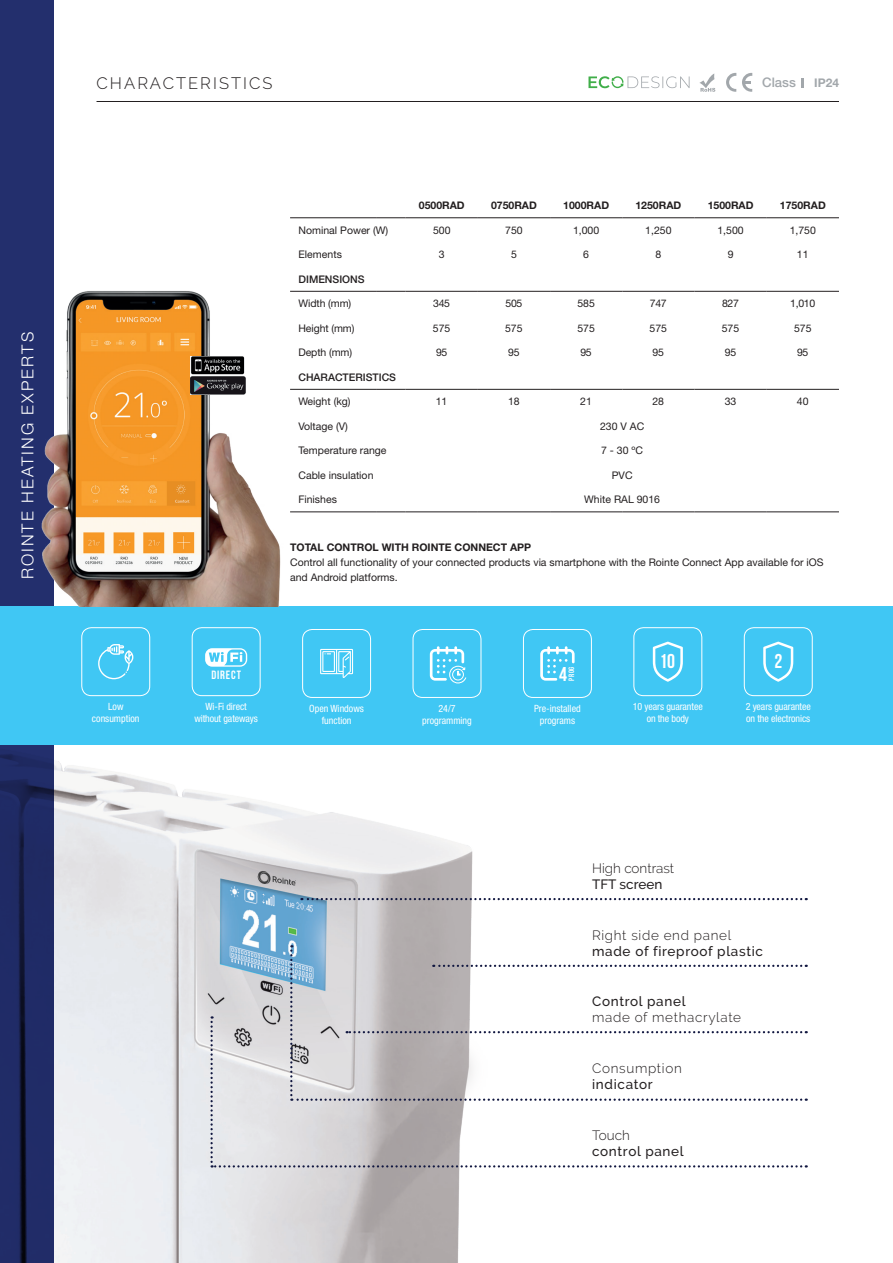
<style>
.page{position:relative;width:893px;height:1263px;background:#fff}
.page>*{position:absolute;margin:0;border:0;box-sizing:border-box;transform-origin:0 0}
.t1{font:700 19.95px "Bebas Neue";color:#fff}
.t2{font:300 16.5px "Helvetica Neue";letter-spacing:.125em;color:#fff}
.t3{font:300 16.5px "Raleway";letter-spacing:.125em;color:#231f20}
.t4{font:500 13.5px "Raleway";letter-spacing:.05em;color:#231f20}
.t5{font:300 13.5px "Raleway";letter-spacing:.05em;color:#231f20}
.t6{font:300 13.5px "Raleway";color:#231f20}
.t7{font:500 13.5px "Raleway";color:#231f20}
.t8{font:500 13.2px "Helvetica Neue LT Std";color:#a2a7ab}
.t9{font:700 12px "Bebas Neue";letter-spacing:.07em;color:#fff}
.t10{font:700 12px "Helvetica Neue";color:#a2a7ab}
.t11{font:10.5px/15px "Helvetica Neue LT Std";color:#231f20}
.t12{font:700 10.5px "Helvetica Neue LT Std";color:#231f20}
.t13{font:500 10.5px "Helvetica Neue LT Std";color:#231f20}
.t14{font:condensed 10.05px/12px "Helvetica Neue";letter-spacing:-.01em;color:#fff;text-align:center}
.t15{font:700 7.8px "Bebas Neue";color:#fff}
</style>
<div class="page">
<img style="left:54px;top:744px;width:839px;height:519px">
<hr style="left:97px;top:101px;width:742px;height:1px;background:#231f20">
<svg style="left:726px;top:73px;width:10px;height:19px"></svg>
<svg style="left:742px;top:73px;width:10px;height:19px"></svg>
<svg style="left:801px;top:78px;width:2px;height:9px"></svg>
<svg style="left:699px;top:74px;width:16px;height:18px"></svg>
<div style="left:0;top:744px;width:54px;height:519px;background:#232f6d"></div>
<div style="left:0;top:0;width:54px;height:606px;background:#232f6d"></div>
<svg style="left:588px;top:76px;width:102px;height:12px"></svg>
<div style="left:0;top:606px;width:893px;height:138px;background:#40c7f4"></div>
<div style="left:81px;top:627px;width:69px;height:69px;border:1px solid #fff;border-radius:10px"></div>
<svg style="left:98px;top:644px;width:35px;height:35px"></svg>
<div style="left:302px;top:629px;width:69px;height:69px;border:1px solid #fff;border-radius:10px"></div>
<svg style="left:320px;top:649px;width:33px;height:29px"></svg>
<div style="left:633px;top:627px;width:69px;height:69px;border:1px solid #fff;border-radius:10px"></div>
<svg style="left:653px;top:642px;width:30px;height:40px"></svg>
<div style="left:744px;top:627px;width:69px;height:69px;border:1px solid #fff;border-radius:10px"></div>
<svg style="left:763px;top:642px;width:30px;height:40px"></svg>
<div style="left:192px;top:627px;width:69px;height:69px;border:1px solid #fff;border-radius:10px"></div>
<svg style="left:205px;top:648px;width:42px;height:19px"></svg>
<svg style="left:209px;top:649px;width:37px;height:16px"></svg>
<div style="left:523px;top:629px;width:69px;height:69px;border:1px solid #fff;border-radius:10px"></div>
<svg style="left:540px;top:646px;width:35px;height:35px"></svg>
<div style="left:413px;top:629px;width:68px;height:69px;border:1px solid #fff;border-radius:10px"></div>
<svg style="left:430px;top:646px;width:36px;height:37px"></svg>
<svg style="left:301px;top:898px;width:506px;height:2px"></svg>
<svg style="left:210px;top:945px;width:597px;height:222px"></svg>
<hr style="left:290px;top:511px;width:86px;height:1px;background:#231f20">
<hr style="left:376px;top:511px;width:30px;height:1px;background:#231f20">
<hr style="left:406px;top:511px;width:72px;height:1px;background:#231f20">
<hr style="left:478px;top:511px;width:72px;height:1px;background:#231f20">
<hr style="left:550px;top:511px;width:72px;height:1px;background:#231f20">
<hr style="left:622px;top:511px;width:72px;height:1px;background:#231f20">
<hr style="left:694px;top:511px;width:73px;height:1px;background:#231f20">
<hr style="left:767px;top:511px;width:72px;height:1px;background:#231f20">
<hr style="left:290px;top:389px;width:86px;height:1px;background:#231f20">
<hr style="left:376px;top:389px;width:30px;height:1px;background:#231f20">
<hr style="left:406px;top:389px;width:72px;height:1px;background:#231f20">
<hr style="left:478px;top:389px;width:72px;height:1px;background:#231f20">
<hr style="left:550px;top:389px;width:72px;height:1px;background:#231f20">
<hr style="left:622px;top:389px;width:72px;height:1px;background:#231f20">
<hr style="left:694px;top:389px;width:73px;height:1px;background:#231f20">
<hr style="left:767px;top:389px;width:72px;height:1px;background:#231f20">
<hr style="left:290px;top:291px;width:86px;height:1px;background:#231f20">
<hr style="left:376px;top:291px;width:30px;height:1px;background:#231f20">
<hr style="left:406px;top:291px;width:72px;height:1px;background:#231f20">
<hr style="left:478px;top:291px;width:72px;height:1px;background:#231f20">
<hr style="left:550px;top:291px;width:72px;height:1px;background:#231f20">
<hr style="left:622px;top:291px;width:72px;height:1px;background:#231f20">
<hr style="left:694px;top:291px;width:73px;height:1px;background:#231f20">
<hr style="left:767px;top:291px;width:72px;height:1px;background:#231f20">
<hr style="left:290px;top:217px;width:86px;height:1px;background:#231f20">
<hr style="left:376px;top:217px;width:30px;height:1px;background:#231f20">
<hr style="left:406px;top:217px;width:72px;height:1px;background:#231f20">
<hr style="left:478px;top:217px;width:72px;height:1px;background:#231f20">
<hr style="left:550px;top:217px;width:72px;height:1px;background:#231f20">
<hr style="left:622px;top:217px;width:72px;height:1px;background:#231f20">
<hr style="left:694px;top:217px;width:73px;height:1px;background:#231f20">
<hr style="left:767px;top:217px;width:72px;height:1px;background:#231f20">
<img style="left:41px;top:290px;width:266px;height:316px">
<img style="left:190px;top:356px;width:56px;height:39px">
<h2 class="t2" style="left:18px;top:586px;width:281px;rotate:-90deg">BY ROINTE HEATING EXPERTS</h2>
<h2 class="t2" style="left:18px;top:579px;width:249px;rotate:-90deg">ROINTE HEATING EXPERTS</h2>
<h2 class="t3" style="left:97px;top:74px;width:177px">CHARACTERISTICS</h2>
<p class="t8" style="left:762px;top:74px;width:35px">Class</p>
<p class="t10" style="left:814px;top:75px;width:26px">IP24</p>
<p class="t9" style="left:211px;top:669px;width:31px">DIRECT</p>
<p class="t12" style="left:419px;top:199px;width:47px">0500RAD</p>
<p class="t12" style="left:491px;top:199px;width:47px">0750RAD</p>
<p class="t12" style="left:563px;top:199px;width:47px">1000RAD</p>
<p class="t12" style="left:635px;top:199px;width:47px">1250RAD</p>
<p class="t12" style="left:708px;top:199px;width:47px">1500RAD</p>
<p class="t12" style="left:780px;top:199px;width:47px">1750RAD</p>
<p class="t11" style="left:299px;top:222px;width:91px">Nominal Power (W)</p>
<p class="t11" style="left:433px;top:222px;width:19px">500</p>
<p class="t11" style="left:505px;top:222px;width:19px">750</p>
<p class="t11" style="left:573px;top:222px;width:28px">1,000</p>
<p class="t11" style="left:645px;top:222px;width:28px">1,250</p>
<p class="t11" style="left:717px;top:222px;width:28px">1,500</p>
<p class="t11" style="left:790px;top:222px;width:28px">1,750</p>
<p class="t11" style="left:299px;top:247px;width:45px">Elements</p>
<p class="t11" style="left:439px;top:247px;width:7px">3</p>
<p class="t11" style="left:511px;top:247px;width:7px">5</p>
<p class="t11" style="left:583px;top:247px;width:7px">6</p>
<p class="t11" style="left:655px;top:247px;width:7px">8</p>
<p class="t11" style="left:728px;top:247px;width:7px">9</p>
<p class="t11" style="left:797px;top:247px;width:13px">11</p>
<p class="t13" style="left:299px;top:273px;width:68px">DIMENSIONS</p>
<p class="t11" style="left:299px;top:296px;width:54px">Width (mm)</p>
<p class="t11" style="left:433px;top:296px;width:18px">345</p>
<p class="t11" style="left:505px;top:296px;width:18px">505</p>
<p class="t11" style="left:577px;top:296px;width:19px">585</p>
<p class="t11" style="left:650px;top:296px;width:18px">747</p>
<p class="t11" style="left:722px;top:296px;width:18px">827</p>
<p class="t11" style="left:790px;top:296px;width:27px">1,010</p>
<p class="t11" style="left:298px;top:320px;width:57px">Height (mm)</p>
<p class="t11" style="left:433px;top:320px;width:19px">575</p>
<p class="t11" style="left:505px;top:320px;width:19px">575</p>
<p class="t11" style="left:577px;top:320px;width:19px">575</p>
<p class="t11" style="left:650px;top:320px;width:19px">575</p>
<p class="t11" style="left:722px;top:320px;width:19px">575</p>
<p class="t11" style="left:794px;top:320px;width:19px">575</p>
<p class="t11" style="left:298px;top:345px;width:55px">Depth (mm)</p>
<p class="t11" style="left:436px;top:345px;width:13px">95</p>
<p class="t11" style="left:508px;top:345px;width:13px">95</p>
<p class="t11" style="left:580px;top:345px;width:13px">95</p>
<p class="t11" style="left:653px;top:345px;width:13px">95</p>
<p class="t11" style="left:725px;top:345px;width:13px">95</p>
<p class="t11" style="left:797px;top:345px;width:13px">95</p>
<p class="t13" style="left:298px;top:371px;width:99px">CHARACTERISTICS</p>
<p class="t11" style="left:298px;top:394px;width:54px">Weight (kg)</p>
<p class="t11" style="left:436px;top:394px;width:13px">11</p>
<p class="t11" style="left:508px;top:394px;width:13px">18</p>
<p class="t11" style="left:580px;top:394px;width:13px">21</p>
<p class="t11" style="left:652px;top:394px;width:13px">28</p>
<p class="t11" style="left:725px;top:394px;width:13px">33</p>
<p class="t11" style="left:797px;top:394px;width:13px">40</p>
<p class="t11" style="left:298px;top:418px;width:51px">Voltage (V)</p>
<p class="t11" style="left:600px;top:418px;width:46px">230 V AC</p>
<p class="t11" style="left:298px;top:443px;width:90px">Temperature range</p>
<p class="t11" style="left:601px;top:443px;width:43px">7 - 30 ºC</p>
<p class="t11" style="left:298px;top:467px;width:77px">Cable insulation</p>
<p class="t11" style="left:612px;top:467px;width:22px">PVC</p>
<p class="t11" style="left:298px;top:492px;width:40px">Finishes</p>
<p class="t11" style="left:584px;top:492px;width:77px">White RAL 9016</p>
<p class="t12" style="left:290px;top:540px;width:243px">TOTAL CONTROL WITH ROINTE CONNECT APP</p>
<p class="t11" style="left:290px;top:554px;width:535px">Control all functionality of your connected products via smartphone with the Rointe Connect App available for iOS and Android platforms.</p>
<h1 class="t1" style="left:559px;top:663px;width:9px">4</h1>
<p class="t15" style="left:567px;top:681px;width:16px;rotate:-90deg">prog</p>
<h1 class="t1" style="left:659px;top:650px;width:17px">10</h1>
<h1 class="t1" style="left:774px;top:650px;width:9px">2</h1>
<p class="t14" style="left:92px;top:700px;width:49px">Low consumption</p>
<p class="t14" style="left:309px;top:702px;width:56px">Open Windows function</p>
<p class="t14" style="left:633px;top:700px;width:71px">10 years guarantee on the body</p>
<p class="t14" style="left:194px;top:700px;width:65px">Wi-Fi direct without gateways</p>
<p class="t14" style="left:422px;top:702px;width:51px">24/7 programming</p>
<p class="t14" style="left:534px;top:702px;width:48px">Pre-installed programs</p>
<p class="t14" style="left:746px;top:700px;width:67px;text-align:left">2 years guarantee on the electronics</p>
<p class="t6" style="left:592px;top:860px;width:84px">High contrast</p>
<p class="t7" style="left:592px;top:876px;width:72px">TFT screen</p>
<p class="t5" style="left:592px;top:927px;width:141px">Right side end panel</p>
<p class="t4" style="left:592px;top:943px;width:172px">made of fireproof plastic</p>
<p class="t4" style="left:592px;top:994px;width:95px">Control panel</p>
<p class="t5" style="left:592px;top:1010px;width:150px">made of methacrylate</p>
<p class="t5" style="left:592px;top:1060px;width:91px">Consumption</p>
<p class="t4" style="left:592px;top:1076px;width:62px">indicator</p>
<p class="t5" style="left:592px;top:1127px;width:39px">Touch</p>
<p class="t4" style="left:592px;top:1143px;width:93px">control panel</p>
</div>
